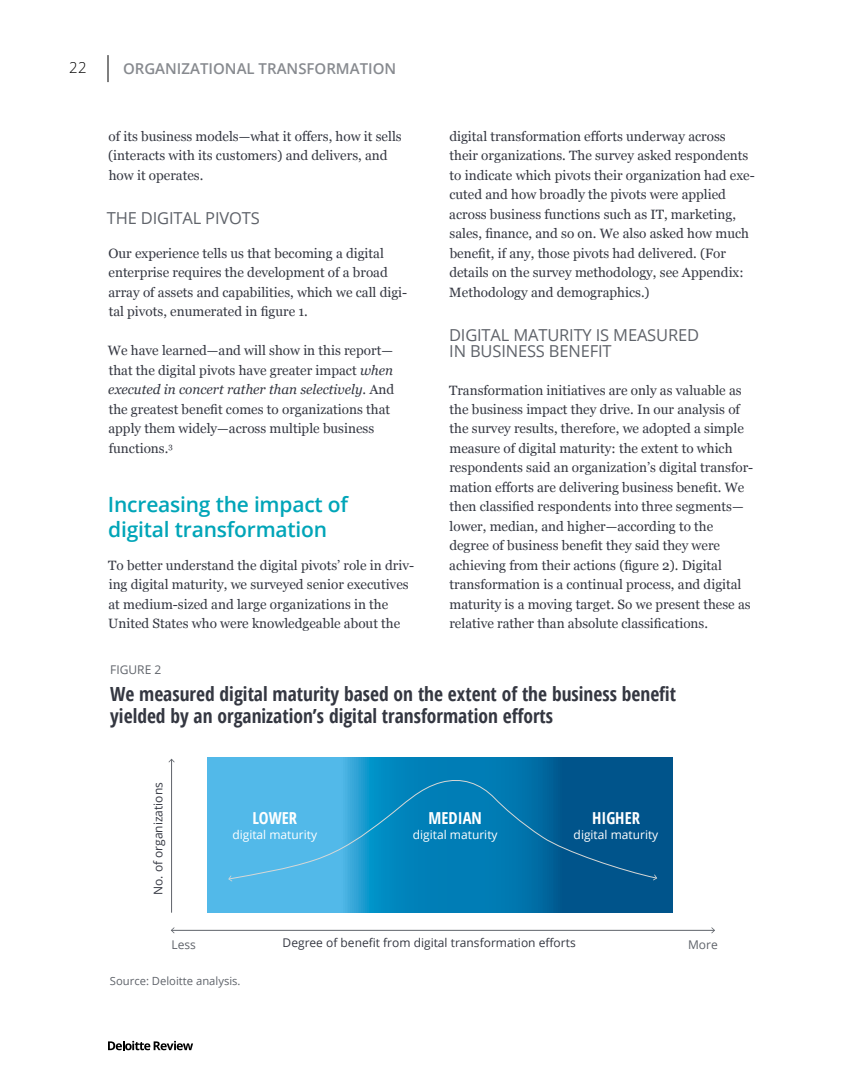
<style>
.page{position:relative;width:864px;height:1080px;background:#fff}
.page>*{position:absolute;margin:0;border:0;box-sizing:border-box;transform-origin:0 0}
.t1{font:600 21px/25.2px "Open Sans";letter-spacing:-.01em;color:#00a5b8}
.t2{font:700 19.5px/22.5px "Open Sans Condensed";color:#343741}
.t3{font:16.5px/16.5px "Open Sans";letter-spacing:-.01em;color:#5f636a}
.t4{font:700 16.5px "Open Sans Condensed";color:#fff}
.t5{font:600 15px "Open Sans";color:#878a8f}
.t6{font:300 15px "Open Sans";color:#000}
.t7{font:13.5px/19.5px "Georgia";color:#343741}
.t8{font:12px "Open Sans";color:#343741}
.t9{font:12px "Open Sans";color:#fff}
.t10{font:12px "Open Sans";color:#5f636a}
.t11{font:11.25px "Open Sans";color:#5f636a}
.s1{font-style:italic}
</style>
<div class="page">
<svg style="left:108px;top:1041px;width:85px;height:9px"></svg>
<svg style="left:108px;top:55px;width:1px;height:27px"></svg>
<svg style="left:208px;top:757px;width:464px;height:156px;background:#1d87bb"></svg>
<hr style="left:171px;top:759px;width:1px;height:154px;background:#5f636a">
<hr style="left:172px;top:930px;width:542px;height:1px;background:#5f636a">
<svg style="left:171px;top:927px;width:4px;height:6px"></svg>
<svg style="left:711px;top:927px;width:4px;height:6px"></svg>
<svg style="left:228px;top:776px;width:429px;height:104px;background:#1b87bc"></svg>
<svg style="left:228px;top:876px;width:4px;height:6px"></svg>
<svg style="left:653px;top:874px;width:4px;height:6px"></svg>
<p class="t6" style="left:69px;top:58px;width:19px">22</p>
<p class="t5" style="left:123px;top:58px;width:275px">ORGANIZATIONAL TRANSFORMATION</p>
<p class="t7" style="left:108px;top:126px;width:295px">of its business models—what it offers, how it sells (interacts with its customers) and delivers, and how it operates.</p>
<p class="t3" style="left:107px;top:209px;width:155px">THE DIGITAL PIVOTS</p>
<p class="t7" style="left:108px;top:243px;width:300px">Our experience tells us that becoming a digital enterprise requires the development of a broad array of assets and capabilities, which we call digi&shy;tal pivots, enumerated in figure 1.</p>
<p class="t7" style="left:108px;top:341px;width:288px">We have learned—and will show in this report— that the digital pivots have greater impact <span class="s1">when executed in concert rather than selectively</span>. And the greatest benefit comes to organizations that apply them widely—across multiple business functions.<sup>3</sup></p>
<h1 class="t1" style="left:108px;top:491px;width:242px">Increasing the impact of digital transformation</h1>
<p class="t7" style="left:108px;top:555px;width:307px">To better understand the digital pivots’ role in driv&shy;ing digital maturity, we surveyed senior executives at medium-sized and large organizations in the United States who were knowledgeable about the</p>
<p class="t7" style="left:449px;top:126px;width:307px">digital transformation efforts underway across their organizations. The survey asked respondents to indicate which pivots their organization had exe&shy;cuted and how broadly the pivots were applied across business functions such as IT, marketing, sales, finance, and so on. We also asked how much benefit, if any, those pivots had delivered. (For details on the survey methodology, see Appendix:<br>Methodology and demographics.)</p>
<p class="t3" style="left:449px;top:326px;width:252px">DIGITAL MATURITY IS MEASURED<br>IN BUSINESS BENEFIT</p>
<p class="t7" style="left:449px;top:380px;width:306px">Transformation initiatives are only as valuable as the business impact they drive. In our analysis of the survey results, therefore, we adopted a simple measure of digital maturity: the extent to which respondents said an organization’s digital transfor&shy;mation efforts are delivering business benefit. We then classified respondents into three segments— lower, median, and higher—according to the degree of business benefit they said they were achieving from their actions (figure 2). Digital transformation is a continual process, and digital maturity is a moving target. So we present these as relative rather than absolute classifications.</p>
<p class="t10" style="left:110px;top:661px;width:53px">FIGURE 2</p>
<h2 class="t2" style="left:110px;top:682px;width:567px">We measured digital maturity based on the extent of the business benefit yielded by an organization’s digital transformation efforts</h2>
<p class="t8" style="left:150px;top:895px;width:114px;rotate:-90deg">No. of organizations</p>
<p class="t4" style="left:252px;top:806px;width:46px">LOWER</p>
<p class="t9" style="left:232px;top:826px;width:86px">digital maturity</p>
<p class="t4" style="left:429px;top:806px;width:55px">MEDIAN</p>
<p class="t9" style="left:413px;top:826px;width:86px">digital maturity</p>
<p class="t4" style="left:592px;top:806px;width:49px">HIGHER</p>
<p class="t9" style="left:574px;top:826px;width:86px">digital maturity</p>
<p class="t10" style="left:172px;top:937px;width:26px">Less</p>
<p class="t8" style="left:283px;top:934px;width:295px">Degree of benefit from digital transformation efforts</p>
<p class="t10" style="left:688px;top:937px;width:31px">More</p>
<p class="t11" style="left:110px;top:973px;width:132px">Source: Deloitte analysis.</p>
</div>
